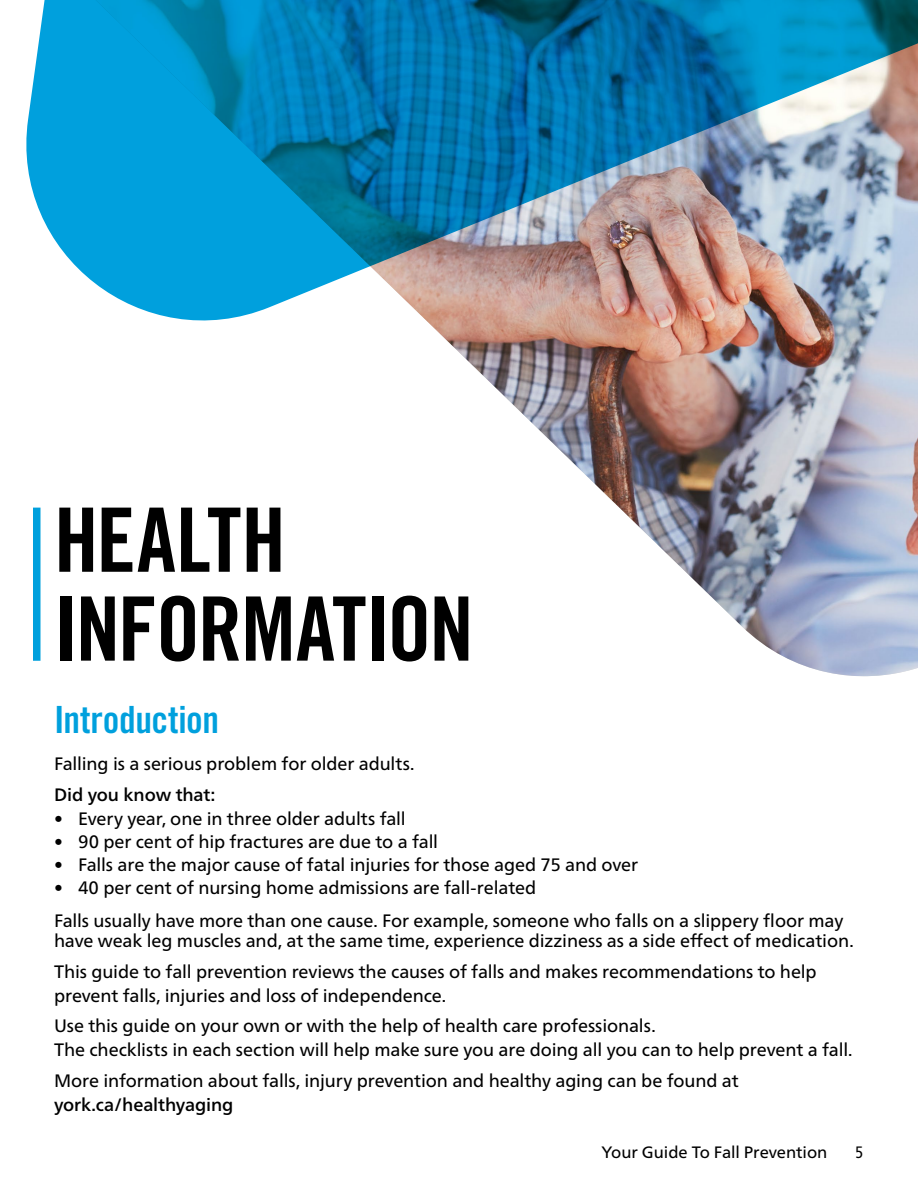
<style>
.page{position:relative;width:918px;height:1188px;background:#fff}
.page>*{position:absolute;margin:0;border:0;box-sizing:border-box;transform-origin:0 0}
.Section_Title{font:88.8px/88.8px "Trade Gothic LT Pro Bd Cn 20";letter-spacing:-.025em;color:#000}
.H2_-_Lake{font:37.5px "Trade Gothic LT Pro Bd Cn 20";letter-spacing:-.01em;color:#00a0dd}
.Body{font:18px/24px "Frutiger Neue LT Pro";letter-spacing:-.005em;color:#000}
.Bullet_Header{font:500 18px "Frutiger Neue LT Pro";letter-spacing:-.005em;color:#000}
.t1{font:16.5px "Frutiger Neue LT Pro";letter-spacing:-.005em;color:#000}
.t2{font:condensed 16.5px "Frutiger Neue LT Pro";color:#000}
.s1{font-weight:500}
</style>
<div class="page">
<img style="left:465px;top:358px;width:453px;height:319px">
<img style="left:26px;top:0;width:892px;height:358px">
<div style="left:33px;top:508px;width:7px;height:153px;background:#00a0dd"></div>
<p class="Section_Title" style="left:54px;top:495px;width:421px">HEALTH<br>INFORMATION</p>
<p class="H2_-_Lake" style="left:54px;top:696px;width:167px">Introduction</p>
<p class="Body" style="left:54px;top:751px;width:362px">Falling is a serious problem for older adults.</p>
<p class="Bullet_Header" style="left:54px;top:784px;width:163px">Did you know that:</p>
<p class="Body" style="left:54px;top:806px;width:353px">• Every year, one in three older adults fall</p>
<p class="Body" style="left:54px;top:830px;width:386px">• 90 per cent of hip fractures are due to a fall</p>
<p class="Body" style="left:54px;top:853px;width:586px">• Falls are the major cause of fatal injuries for those aged 75 and over</p>
<p class="Body" style="left:54px;top:876px;width:484px">• 40 per cent of nursing home admissions are fall-related</p>
<p class="Body" style="left:54px;top:911px;width:801px;line-height:19.5px">Falls usually have more than one cause. For example, someone who falls on a slippery floor may have weak leg muscles and, at the same time, experience dizziness as a side effect of medication.</p>
<p class="Body" style="left:54px;top:959px;width:764px">This guide to fall prevention reviews the causes of falls and makes recommendations to help prevent falls, injuries and loss of independence.</p>
<p class="Body" style="left:54px;top:1014px;width:800px">Use this guide on your own or with the help of health care professionals.<br>The checklists in each section will help make sure you are doing all you can to help prevent a fall.</p>
<p class="Body" style="left:54px;top:1069px;width:686px">More information about falls, injury prevention and healthy aging can be found at <span class="s1">york.ca/healthyaging</span></p>
<p class="t1" style="left:602px;top:1142px;width:227px">Your Guide To Fall Prevention</p>
<p class="t2" style="left:855px;top:1142px;width:10px">5</p>
</div>
